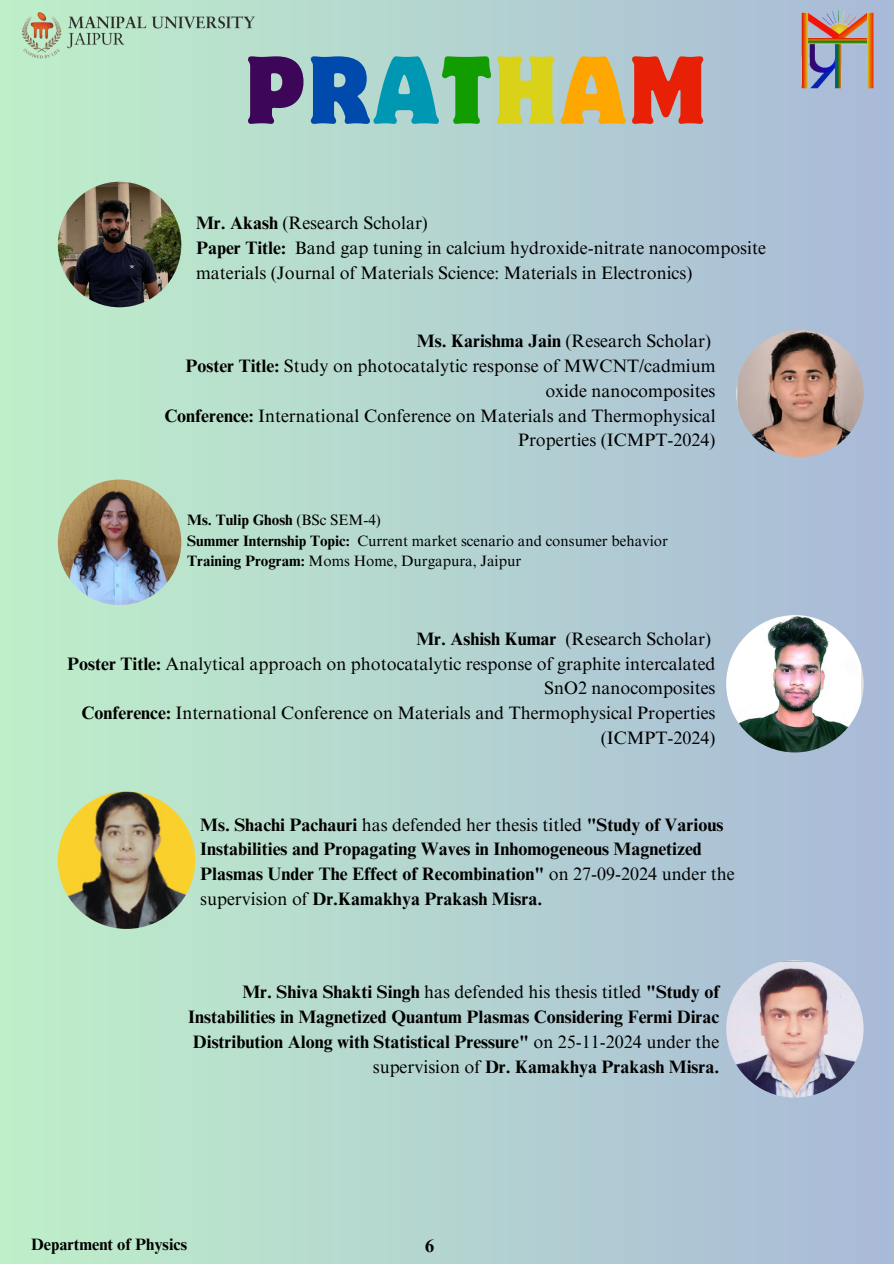
<style>
.page{position:relative;width:894px;height:1264px;background:#fff}
.page>*{position:absolute;margin:0;border:0;box-sizing:border-box;transform-origin:0 0}
.t1{font:semi-condensed 85.2px "Motter Corpus Std";letter-spacing:.05em;color:#3e0659}
.t2{font:18px/24.8px "Times NRMT Pro";color:#000;text-align:right}
.t3{font:700 18px/24.8px "Times NRMT Pro";color:#000}
.t4{font:700 16.5px "Times NRMT Pro";color:#000}
.t5{font:15px "Times NRMT Pro";color:#000}
.t6{font:700 15px "Times NRMT Pro";color:#000}
.s1{color:#004aad}
.s2{color:#0097b2}
.s3{color:#119d00}
.s4{color:#dad218}
.s5{color:#fda700}
.s6{color:#e82005}
.s7{font-weight:700}
.s8{font-weight:400}
</style>
<div class="page">
<div style="left:0;top:0;width:893px;height:1263px;background:linear-gradient(to right,#beefc9,#a9b9d8)"></div>
<img style="left:726px;top:615px;width:137px;height:137px;border-radius:50%">
<img style="left:58px;top:182px;width:123px;height:125px;border-radius:50%">
<img style="left:4px;top:0;width:267px;height:90px">
<img style="left:799px;top:10px;width:77px;height:79px">
<img style="left:736px;top:330px;width:127px;height:127px;border-radius:50%">
<img style="left:58px;top:479px;width:123px;height:126px;border-radius:50%">
<img style="left:726px;top:960px;width:137px;height:137px;border-radius:50%">
<img style="left:58px;top:791px;width:137px;height:137px;border-radius:50%">
<p class="t1" style="left:245px;top:56px;width:461px">P<span class="s1">R</span><span class="s2">A</span><span class="s3">T</span><span class="s4">H</span><span class="s5">A</span><span class="s6">M</span></p>
<p class="t2" style="left:196px;top:213px;width:571px;text-align:left"><span class="s7">Mr. Akash</span> (Research Scholar)<br><span class="s7">Paper Title:</span> Band gap tuning in calcium hydroxide-nitrate nanocomposite materials (Journal of Materials Science: Materials in Electronics)</p>
<p class="t2" style="left:164px;top:331px;width:552px"><span class="s7">Ms. Karishma Jain</span> (Research Scholar)<br><span class="s7">Poster Title:</span> Study on photocatalytic response of MWCNT/cadmium oxide nanocomposites<br><span class="s7">Conference:</span> International Conference on Materials and Thermophysical Properties (ICMPT-2024)</p>
<h3 class="t6" style="left:187px;top:514px;width:195px">Ms. Tulip Ghosh <span class="s8">(BSc SEM-4)</span></h3>
<p class="t5" style="left:187px;top:535px;width:482px"><span class="s7">Summer Internship Topic:</span> Current market scenario and consumer behavior</p>
<p class="t5" style="left:187px;top:555px;width:335px"><span class="s7">Training Program:</span> Moms Home, Durgapura, Jaipur</p>
<p class="t2" style="left:67px;top:628px;width:649px"><span class="s7">Mr. Ashish Kumar</span> (Research Scholar)<br><span class="s7">Poster Title:</span> Analytical approach on photocatalytic response of graphite intercalated SnO2 nanocomposites<br><span class="s7">Conference:</span> International Conference on Materials and Thermophysical Properties</p>
<p class="t2" style="left:600px;top:727px;width:116px">(ICMPT-2024)</p>
<p class="t3" style="left:200px;top:814px;width:536px">Ms. Shachi Pachauri <span class="s8">has defended her thesis titled</span> "Study of Various Instabilities and Propagating Waves in Inhomogeneous Magnetized Plasmas Under The Effect of Recombination" <span class="s8">on 27-09-2024 under the supervision of</span> Dr.Kamakhya Prakash Misra.</p>
<h2 class="t3" style="left:188px;top:981px;width:532px;text-align:right">Mr. Shiva Shakti Singh <span class="s8">has defended his thesis titled</span> "Study of Instabilities in Magnetized Quantum Plasmas Considering Fermi Dirac Distribution Along with Statistical Pressure" <span class="s8">on 25-11-2024 under the supervision of</span> Dr. Kamakhya Prakash Misra.</h2>
<h3 class="t4" style="left:31px;top:1237px;width:157px">Department of Physics</h3>
<h3 class="t3" style="left:425px;top:1235px;width:10px">6</h3>
</div>
